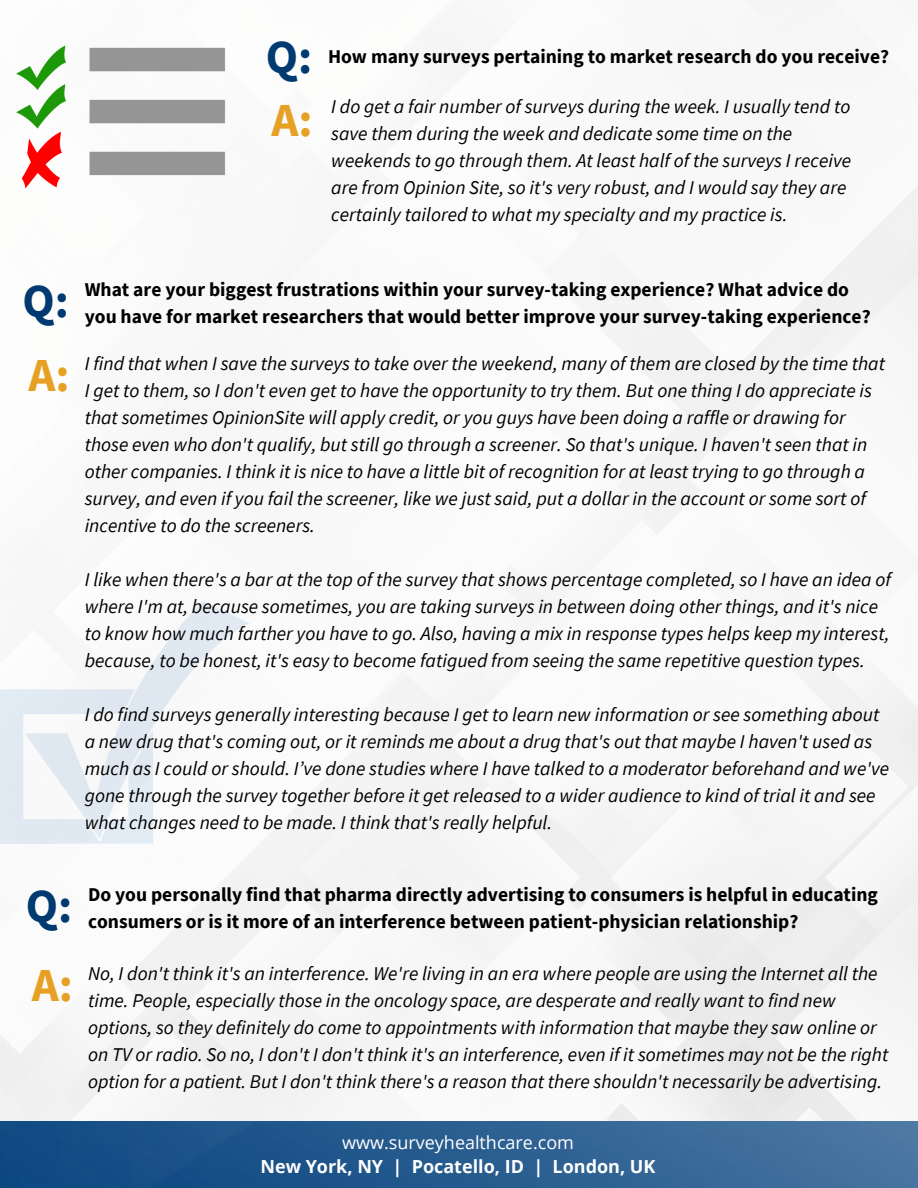
<style>
.page{position:relative;width:918px;height:1188px;background:#fff}
.page>*{position:absolute;margin:0;border:0;box-sizing:border-box;transform-origin:0 0}
.t1{font:700 47.25px "Source Sans Pro";color:#003a70}
.t2{font:700 47.25px "Source Sans Pro";color:#e6a124}
.t3{font:italic 19.5px/27px "Source Sans Pro";color:#000}
.t4{font:700 19.5px/27px "Source Sans Pro";color:#000}
.t5{font:700 18px "Open Sans";color:#fff}
.t6{font:18px "Open Sans";color:#fff}
</style>
<div class="page">
<div style="left:0;top:689px;width:153px;height:155px;background:#e1eaf3"></div>
<svg style="left:22px;top:599px;width:232px;height:243px"></svg>
<img style="left:0;top:11px;width:290px;height:222px">
<img style="left:0;top:1121px;width:918px;height:67px">
<h1 class="t1" style="left:266px;top:27px;width:48px">Q:</h1>
<p class="t4" style="left:328px;top:43px;width:563px">How many surveys pertaining to market research do you receive?</p>
<h1 class="t2" style="left:272px;top:90px;width:43px">A:</h1>
<p class="t3" style="left:331px;top:92px;width:521px">I do get a fair number of surveys during the week. I usually tend to save them during the week and dedicate some time on the weekends to go through them. At least half of the surveys I receive are from Opinion Site, so it's very robust, and I would say they are certainly tailored to what my specialty and my practice is.</p>
<h1 class="t1" style="left:22px;top:270px;width:48px">Q:</h1>
<p class="t4" style="left:85px;top:275px;width:788px">What are your biggest frustrations within your survey-taking experience? What advice do you have for market researchers that would better improve your survey-taking experience?</p>
<h1 class="t2" style="left:28px;top:344px;width:43px">A:</h1>
<p class="t3" style="left:85px;top:349px;width:802px">I find that when I save the surveys to take over the weekend, many of them are closed by the time that I get to them, so I don't even get to have the opportunity to try them. But one thing I do appreciate is that sometimes OpinionSite will apply credit, or you guys have been doing a raffle or drawing for those even who don't qualify, but still go through a screener. So that's unique. I haven't seen that in other companies. I think it is nice to have a little bit of recognition for at least trying to go through a survey, and even if you fail the screener, like we just said, put a dollar in the account or some sort of incentive to do the screeners.</p>
<p class="t3" style="left:85px;top:565px;width:808px">I like when there's a bar at the top of the survey that shows percentage completed, so I have an idea of where I'm at, because sometimes, you are taking surveys in between doing other things, and it's nice to know how much farther you have to go. Also, having a mix in response types helps keep my interest, because, to be honest, it's easy to become fatigued from seeing the same repetitive question types.</p>
<p class="t3" style="left:85px;top:700px;width:806px">I do find surveys generally interesting because I get to learn new information or see something about a new drug that's coming out, or it reminds me about a drug that's out that maybe I haven't used as much as I could or should. I’ve done studies where I have talked to a moderator beforehand and we've gone through the survey together before it get released to a wider audience to kind of trial it and see what changes need to be made. I think that's really helpful.</p>
<h1 class="t1" style="left:26px;top:875px;width:48px">Q:</h1>
<p class="t4" style="left:88px;top:881px;width:791px">Do you personally find that pharma directly advertising to consumers is helpful in educating consumers or is it more of an interference between patient-physician relationship?</p>
<h1 class="t2" style="left:32px;top:954px;width:43px">A:</h1>
<p class="t3" style="left:88px;top:959px;width:802px">No, I don't think it's an interference. We're living in an era where people are using the Internet all the time. People, especially those in the oncology space, are desperate and really want to find new options, so they definitely do come to appointments with information that maybe they saw online or on TV or radio. So no, I don't I don't think it's an interference, even if it sometimes may not be the right option for a patient. But I don't think there's a reason that there shouldn't necessarily be advertising.</p>
<p class="t6" style="left:342px;top:1129px;width:233px">www.surveyhealthcare.com</p>
<p class="t5" style="left:260px;top:1154px;width:396px">New York, NY | Pocatello, ID | London, UK</p>
</div>
